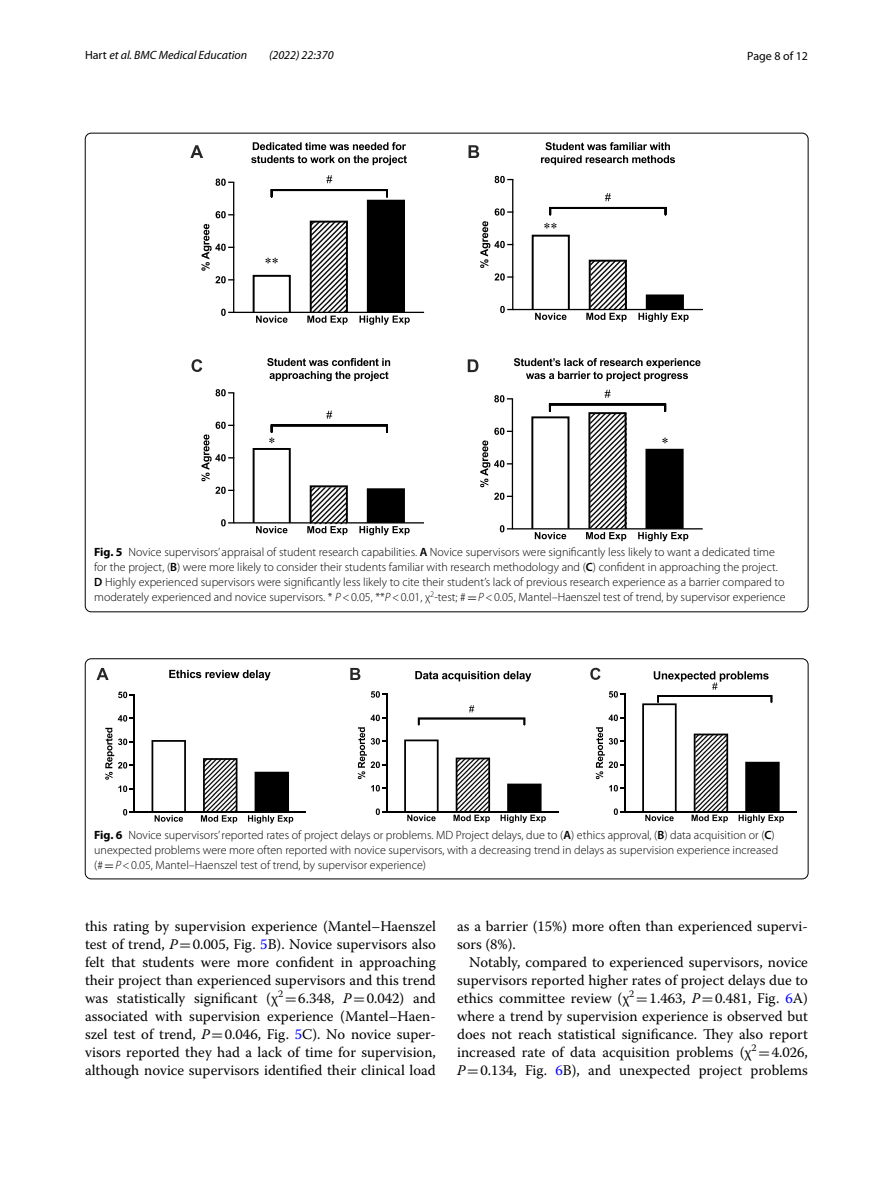
<style>
.page{position:relative;width:893px;height:1187px;background:#fff}
.page>*{position:absolute;margin:0;border:0;box-sizing:border-box;transform-origin:0 0}
.t1{font:14.7px/18px "Warnock Pro";color:#000;text-align:justify}
.t2{font:300 12px/15px "Myriad Pro";color:#000}
.t3{font:italic 12px "Myriad Pro";color:#000}
.t4{font:12px "Myriad Pro";color:#000}
.s1{font-style:normal}
.s2{font-weight:700}
.s3{font-weight:600}
.s4{font-style:italic}
.s5{font-family:"MTSY";font-weight:400}
.s6{font-family:"MTSY"}
.s7{color:#00f}
</style>
<div class="page">
<img style="left:276px;top:221px;width:348px;height:308px">
<div style="left:368px;top:201px;width:36px;height:111px;background:#000"></div>
<div style="left:367px;top:200px;width:38px;height:113px;border:2px solid #000"></div>
<hr style="left:234px;top:312px;width:190px;height:1px;background:#000">
<svg style="left:359px;top:315px;width:51px;height:10px"></svg>
<hr style="left:233px;top:182px;width:1px;height:130px;background:#000">
<svg style="left:221px;top:308px;width:13px;height:8px"></svg>
<svg style="left:216px;top:211px;width:17px;height:7px"></svg>
<svg style="left:216px;top:178px;width:18px;height:8px"></svg>
<svg style="left:201px;top:224px;width:32px;height:59px"></svg>
<svg style="left:251px;top:142px;width:156px;height:23px"></svg>
<svg style="left:252px;top:220px;width:97px;height:104px"></svg>
<svg style="left:270px;top:175px;width:118px;height:23px"></svg>
<hr style="left:234px;top:522px;width:190px;height:1px;background:#000">
<hr style="left:233px;top:393px;width:1px;height:130px;background:#000">
<svg style="left:221px;top:519px;width:13px;height:7px"></svg>
<svg style="left:216px;top:389px;width:18px;height:7px"></svg>
<svg style="left:201px;top:421px;width:32px;height:73px"></svg>
<svg style="left:267px;top:358px;width:123px;height:23px"></svg>
<svg style="left:252px;top:410px;width:158px;height:125px"></svg>
<div style="left:646px;top:294px;width:38px;height:16px;background:#000;border:2px solid #000"></div>
<hr style="left:513px;top:309px;width:190px;height:1px;background:#000">
<svg style="left:638px;top:313px;width:51px;height:9px"></svg>
<hr style="left:512px;top:179px;width:1px;height:130px;background:#000">
<svg style="left:500px;top:306px;width:13px;height:7px"></svg>
<svg style="left:495px;top:208px;width:18px;height:7px"></svg>
<svg style="left:495px;top:176px;width:18px;height:7px"></svg>
<svg style="left:480px;top:221px;width:33px;height:59px"></svg>
<svg style="left:541px;top:142px;width:134px;height:23px"></svg>
<svg style="left:531px;top:223px;width:97px;height:99px"></svg>
<svg style="left:549px;top:193px;width:118px;height:23px"></svg>
<hr style="left:512px;top:528px;width:191px;height:1px;background:#000">
<hr style="left:512px;top:399px;width:1px;height:130px;background:#000">
<svg style="left:500px;top:525px;width:12px;height:7px"></svg>
<svg style="left:494px;top:395px;width:18px;height:7px"></svg>
<svg style="left:514px;top:358px;width:186px;height:23px"></svg>
<svg style="left:480px;top:427px;width:32px;height:73px"></svg>
<svg style="left:530px;top:390px;width:158px;height:151px"></svg>
<svg style="left:190px;top:145px;width:13px;height:13px"></svg>
<svg style="left:468px;top:145px;width:11px;height:13px"></svg>
<svg style="left:191px;top:359px;width:11px;height:13px"></svg>
<svg style="left:468px;top:359px;width:10px;height:13px"></svg>
<hr style="left:134px;top:811px;width:172px;height:1px;background:#000">
<svg style="left:152px;top:740px;width:34px;height:81px"></svg>
<svg style="left:201px;top:758px;width:36px;height:65px"></svg>
<svg style="left:248px;top:771px;width:45px;height:52px"></svg>
<hr style="left:134px;top:695px;width:1px;height:117px;background:#000">
<svg style="left:123px;top:809px;width:12px;height:6px"></svg>
<svg style="left:118px;top:785px;width:16px;height:7px"></svg>
<svg style="left:118px;top:715px;width:16px;height:6px"></svg>
<svg style="left:118px;top:691px;width:17px;height:7px"></svg>
<svg style="left:105px;top:727px;width:29px;height:52px"></svg>
<svg style="left:169px;top:669px;width:102px;height:11px"></svg>
<hr style="left:387px;top:811px;width:172px;height:1px;background:#000">
<svg style="left:404px;top:739px;width:35px;height:82px"></svg>
<svg style="left:453px;top:757px;width:37px;height:65px"></svg>
<svg style="left:501px;top:783px;width:45px;height:39px"></svg>
<hr style="left:386px;top:694px;width:2px;height:117px;background:#000">
<svg style="left:376px;top:808px;width:12px;height:7px"></svg>
<svg style="left:371px;top:785px;width:15px;height:6px"></svg>
<svg style="left:371px;top:714px;width:15px;height:7px"></svg>
<svg style="left:371px;top:691px;width:17px;height:6px"></svg>
<svg style="left:358px;top:727px;width:28px;height:52px"></svg>
<svg style="left:415px;top:671px;width:116px;height:10px"></svg>
<svg style="left:418px;top:705px;width:107px;height:20px"></svg>
<hr style="left:625px;top:811px;width:172px;height:1px;background:#000">
<hr style="left:624px;top:694px;width:2px;height:117px;background:#000">
<svg style="left:614px;top:808px;width:12px;height:6px"></svg>
<svg style="left:609px;top:714px;width:15px;height:7px"></svg>
<svg style="left:609px;top:691px;width:17px;height:6px"></svg>
<svg style="left:596px;top:727px;width:28px;height:64px"></svg>
<svg style="left:642px;top:695px;width:142px;height:127px"></svg>
<svg style="left:654px;top:671px;width:115px;height:18px"></svg>
<svg style="left:96px;top:668px;width:13px;height:12px"></svg>
<svg style="left:350px;top:668px;width:10px;height:12px"></svg>
<svg style="left:590px;top:667px;width:10px;height:12px"></svg>
<div style="left:85px;top:658px;width:723px;height:221px;border:1px solid #000;border-radius:6px"></div>
<p class="t3" style="left:85px;top:48px;width:164px"><span class="s1">Hart</span> et al. BMC Medical Education</p>
<p class="t3" style="left:269px;top:48px;width:66px">(2022) 22:370</p>
<p class="t4" style="left:747px;top:48px;width:62px">Page 8 of 12</p>
<p class="t2" style="left:94px;top:545px;width:693px"><span class="s2">Fig. 5</span> Novice supervisors’ appraisal of student research capabilities. <span class="s3">A</span> Novice supervisors were significantly less likely to want a dedicated time for the project, (<span class="s3">B</span>) were more likely to consider their students familiar with research methodology and (<span class="s3">C</span>) confident in approaching the project.<br><span class="s3">D</span> Highly experienced supervisors were significantly less likely to cite their student’s lack of previous research experience as a barrier compared to moderately experienced and novice supervisors. * <span class="s4">P</span>&lt;0.05, **<span class="s4">P</span>&lt;0.01, χ<sup>2</sup>-test; #<span class="s5">=</span><span class="s4">P</span>&lt;0.05, Mantel–Haenszel test of trend, by supervisor experience</p>
<p class="t2" style="left:94px;top:827px;width:686px"><span class="s2">Fig. 6</span> Novice supervisors’ reported rates of project delays or problems. MD Project delays, due to (<span class="s3">A</span>) ethics approval, (<span class="s3">B</span>) data acquisition or (<span class="s3">C</span>) unexpected problems were more often reported with novice supervisors, with a decreasing trend in delays as supervision experience increased (#<span class="s5">=</span><span class="s4">P</span>&lt;0.05, Mantel–Haenszel test of trend, by supervisor experience)</p>
<p class="t1" style="left:85px;top:916px;width:352px">this rating by supervision experience (Mantel–Haenszel test of trend, <span class="s4">P</span><span class="s6">=</span>0.005, Fig. <span class="s7">5</span>B). Novice supervisors also felt that students were more confident in approaching their project than experienced supervisors and this trend was statistically significant (χ<sup>2</sup> <span class="s6">=</span>6.348, <span class="s4">P</span><span class="s6">=</span>0.042) and associated with supervision experience (Mantel–Haen&shy;szel test of trend, <span class="s4">P</span><span class="s6">=</span>0.046, Fig. <span class="s7">5</span>C). No novice super&shy;visors reported they had a lack of time for supervision, although novice supervisors identified their clinical load</p>
<p class="t1" style="left:457px;top:916px;width:352px">as a barrier (15%) more often than experienced supervi&shy;sors (8%).</p>
<p class="t1" style="left:457px;top:952px;width:352px;text-indent:12px">Notably, compared to experienced supervisors, novice supervisors reported higher rates of project delays due to ethics committee review (χ<sup>2</sup> <span class="s6">=</span>1.463, <span class="s4">P</span><span class="s6">=</span>0.481, Fig. <span class="s7">6</span>A) where a trend by supervision experience is observed but does not reach statistical significance. They also report increased rate of data acquisition problems (χ<sup>2</sup> <span class="s6">=</span>4.026, <span class="s4">P</span><span class="s6">=</span>0.134, Fig. <span class="s7">6</span>B), and unexpected project problems</p>
</div>
